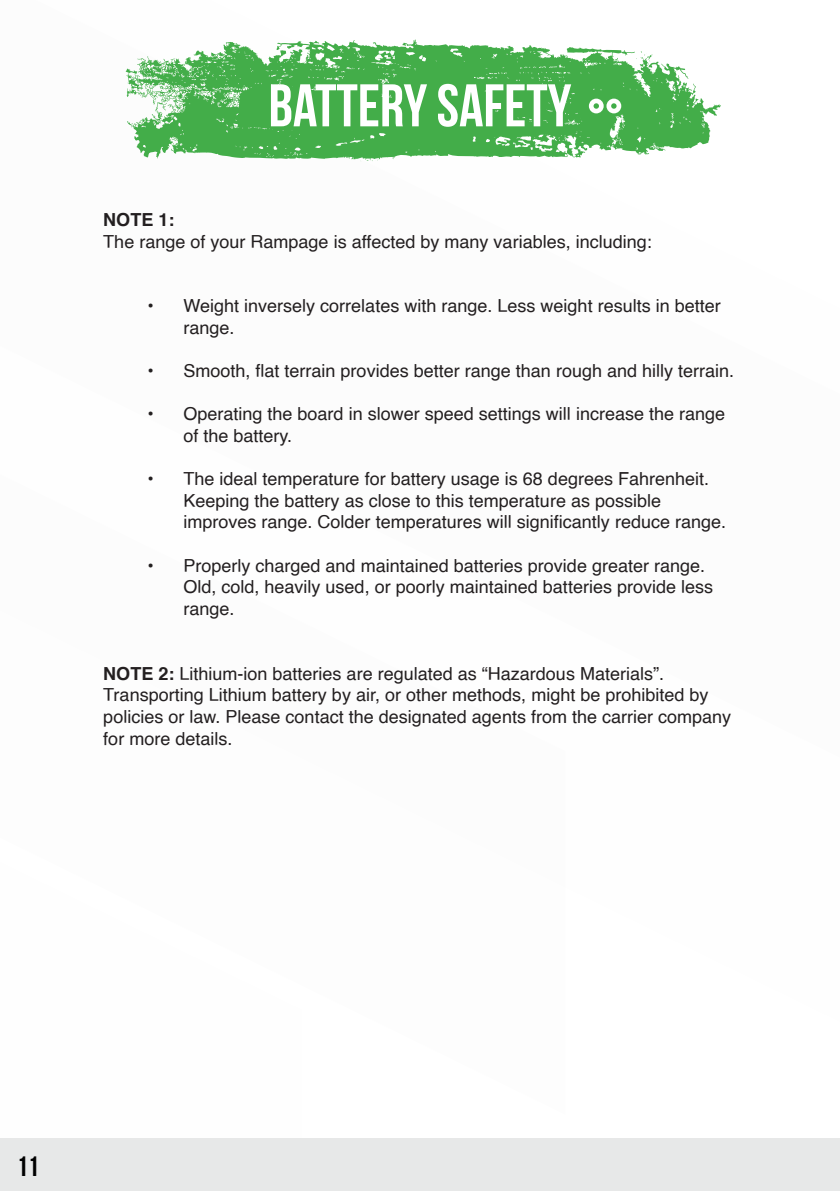
<style>
.page{position:relative;width:840px;height:1191px;background:#fff}
.page>*{position:absolute;margin:0;border:0;box-sizing:border-box;transform-origin:0 0}
.t1{font:700 60px "Bebas Neue";color:#fff}
.t2{font:700 28px "Bebas Neue";color:#000}
.t3{font:18px/21.6px "Helvetica";color:#231f20}
.t4{font:700 18px "Helvetica";color:#231f20}
.s1{font-weight:700}
</style>
<div class="page">
<div style="left:0;top:1138px;width:839px;height:53px;background:#e7e8e8"></div>
<svg style="left:125px;top:40px;width:595px;height:120px;fill:#43ad49"></svg>
<svg style="left:635px;top:51px;width:17px;height:14px"></svg>
<svg style="left:360px;top:158px;width:23px;height:3px"></svg>
<div style="left:588px;top:99px;width:15px;height:14px;background:#fff;border-radius:50%"></div>
<div style="left:606px;top:99px;width:15px;height:14px;background:#fff;border-radius:50%"></div>
<svg style="left:593px;top:103px;width:5px;height:6px"></svg>
<svg style="left:611px;top:103px;width:5px;height:6px"></svg>
<h1 class="t1" style="left:268px;top:73px;width:304px">BATTERY SAFETY</h1>
<p class="t4" style="left:103px;top:205px;width:73px">NOTE 1:</p>
<p class="t3" style="left:103px;top:231px;width:549px">The range of your Rampage is affected by many variables, including:</p>
<p class="t3" style="left:183px;top:296px;width:538px;text-indent:-36px">• Weight inversely correlates with range. Less weight results in better range.</p>
<p class="t3" style="left:147px;top:361px;width:588px">• Smooth, flat terrain provides better range than rough and hilly terrain.</p>
<p class="t3" style="left:183px;top:404px;width:543px;text-indent:-36px">• Operating the board in slower speed settings will increase the range of the battery.</p>
<p class="t3" style="left:183px;top:469px;width:544px;text-indent:-36px">• The ideal temperature for battery usage is 68 degrees Fahrenheit.<br>Keeping the battery as close to this temperature as possible improves range. Colder temperatures will significantly reduce range.</p>
<p class="t3" style="left:183px;top:555px;width:531px;text-indent:-36px">• Properly charged and maintained batteries provide greater range.<br>Old, cold, heavily used, or poorly maintained batteries provide less range.</p>
<p class="t3" style="left:103px;top:663px;width:629px"><span class="s1">NOTE 2:</span> Lithium-ion batteries are regulated as “Hazardous Materials”.<br>Transporting Lithium battery by air, or other methods, might be prohibited by policies or law. Please contact the designated agents from the carrier company for more details.</p>
<h2 class="t2" style="left:17px;top:1150px;width:24px">11</h2>
</div>
